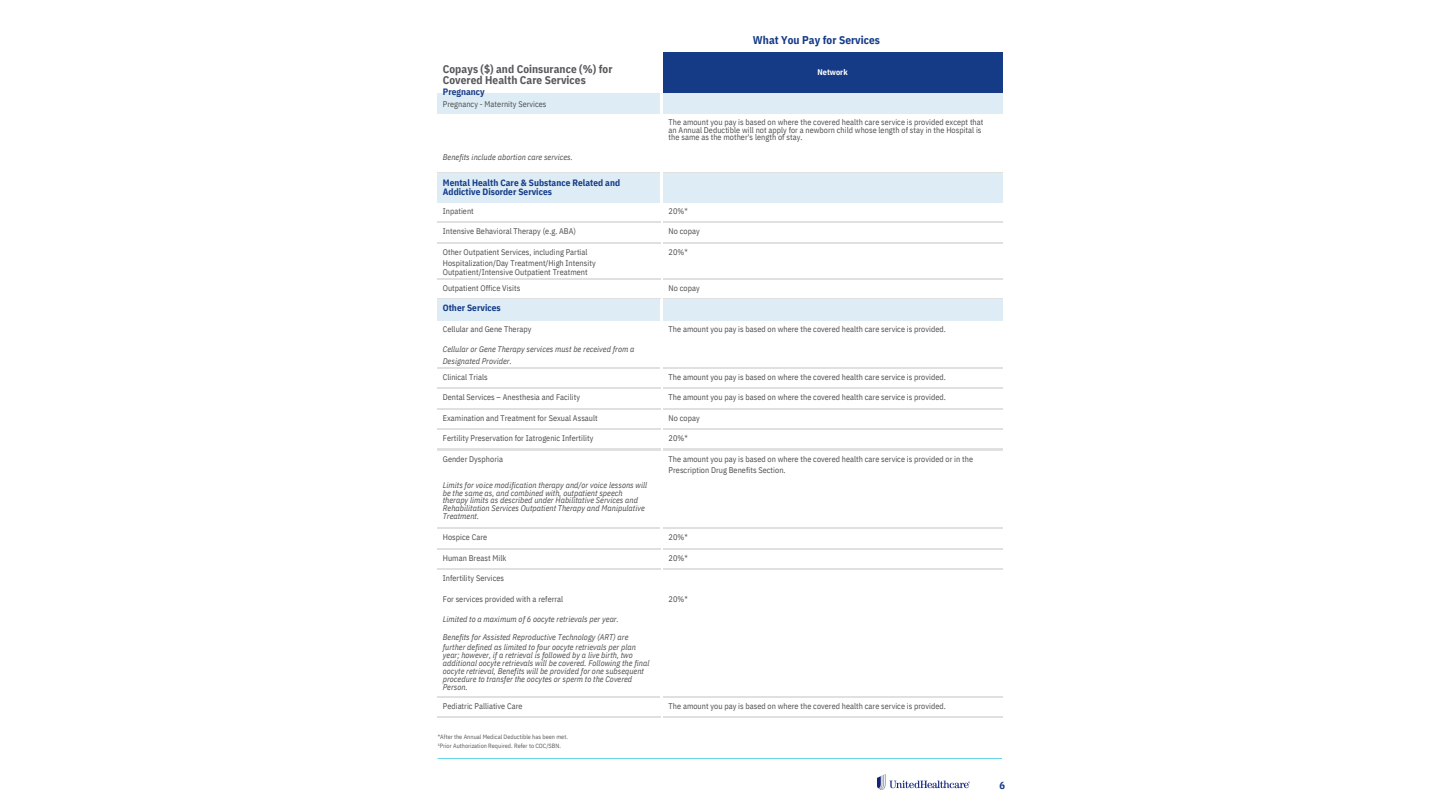
<style>
.page{position:relative;width:1440px;height:810px;background:#fff}
.page>*{position:absolute;margin:0;border:0;box-sizing:border-box;transform-origin:0 0}
.t1{font:700 11.2px/10.7px "IBM Plex Sans Cond";letter-spacing:.005em;color:#58595b}
.t2{font:700 11.2px "IBM Plex Sans Cond";letter-spacing:.005em;color:#153b87}
.t3{font:700 10.2px "IBM Plex Sans Cond";color:#163b87}
.t4{font:700 9.2px/9.2px "IBM Plex Sans Cond";letter-spacing:.005em;color:#153b87}
.t5{font:8.2px/11.5px "IBM Plex Sans Cond";letter-spacing:.005em;color:#4e4d4d}
.t6{font:italic 8.2px/7.7px "IBM Plex Sans Cond";letter-spacing:.005em;color:#4e4d4d}
.t7{font:700 8.2px "IBM Plex Sans Cond";letter-spacing:.005em;color:#fff}
.t8{font:6.1px/9.2px "IBM Plex Sans Cond";letter-spacing:.005em;color:#58595b}
</style>
<div class="page">
<div style="left:664px;top:52px;width:338px;height:41px;background:#153b87"></div>
<div style="left:438px;top:93px;width:223px;height:21px;background:#ddecf5"></div>
<div style="left:664px;top:93px;width:338px;height:21px;background:#ddecf5"></div>
<hr style="left:438px;top:173px;width:223px;height:1px;background:#e0e0e0">
<hr style="left:664px;top:173px;width:338px;height:1px;background:#e0e0e0">
<div style="left:438px;top:174px;width:223px;height:29px;background:#ddecf5"></div>
<div style="left:664px;top:174px;width:338px;height:29px;background:#ddecf5"></div>
<hr style="left:438px;top:222px;width:223px;height:1px;background:#e0e0e0">
<hr style="left:664px;top:222px;width:338px;height:1px;background:#e0e0e0">
<hr style="left:438px;top:242px;width:223px;height:1px;background:#e0e0e0">
<hr style="left:664px;top:242px;width:338px;height:1px;background:#e0e0e0">
<hr style="left:438px;top:278px;width:223px;height:1px;background:#e0e0e0">
<hr style="left:664px;top:278px;width:338px;height:1px;background:#e0e0e0">
<hr style="left:438px;top:299px;width:223px;height:1px;background:#e0e0e0">
<hr style="left:664px;top:299px;width:338px;height:1px;background:#e0e0e0">
<div style="left:438px;top:300px;width:223px;height:20px;background:#ddecf5"></div>
<div style="left:664px;top:300px;width:338px;height:20px;background:#ddecf5"></div>
<hr style="left:438px;top:367px;width:223px;height:1px;background:#e0e0e0">
<hr style="left:664px;top:367px;width:338px;height:1px;background:#e0e0e0">
<hr style="left:438px;top:388px;width:223px;height:1px;background:#e0e0e0">
<hr style="left:664px;top:388px;width:338px;height:1px;background:#e0e0e0">
<hr style="left:438px;top:408px;width:223px;height:1px;background:#e0e0e0">
<hr style="left:664px;top:408px;width:338px;height:1px;background:#e0e0e0">
<hr style="left:438px;top:429px;width:223px;height:1px;background:#e0e0e0">
<hr style="left:664px;top:429px;width:338px;height:1px;background:#e0e0e0">
<hr style="left:438px;top:449px;width:223px;height:1px;background:#e0e0e0">
<hr style="left:664px;top:449px;width:338px;height:1px;background:#e0e0e0">
<hr style="left:438px;top:528px;width:223px;height:1px;background:#e0e0e0">
<hr style="left:664px;top:528px;width:338px;height:1px;background:#e0e0e0">
<hr style="left:438px;top:548px;width:223px;height:1px;background:#e0e0e0">
<hr style="left:664px;top:548px;width:338px;height:1px;background:#e0e0e0">
<hr style="left:438px;top:569px;width:223px;height:1px;background:#e0e0e0">
<hr style="left:664px;top:569px;width:338px;height:1px;background:#e0e0e0">
<hr style="left:438px;top:696px;width:223px;height:1px;background:#e0e0e0">
<hr style="left:664px;top:696px;width:338px;height:1px;background:#e0e0e0">
<hr style="left:438px;top:717px;width:223px;height:1px;background:#e0e0e0">
<hr style="left:664px;top:717px;width:338px;height:1px;background:#e0e0e0">
<img style="left:877px;top:774px;width:93px;height:15px">
<h4 class="t1" style="left:443px;top:64px;width:171px">Copays ($) and Coinsurance (%) for<br>Covered Health Care Services</h4>
<h4 class="t4" style="left:443px;top:87px;width:44px">Pregnancy</h4>
<h4 class="t5" style="left:443px;top:98px;width:105px">Pregnancy - Maternity Services</h4>
<h5 class="t6" style="left:443px;top:153px;width:131px">Benefits include abortion care services.</h5>
<p class="t4" style="left:443px;top:178px;width:179px">Mental Health Care &amp; Substance Related and<br>Addictive Disorder Services</p>
<h5 class="t5" style="left:443px;top:205px;width:33px">Inpatient</h5>
<h3 class="t5" style="left:443px;top:226px;width:135px">Intensive Behavioral Therapy (e.g. ABA)</h3>
<h5 class="t5" style="left:443px;top:246px;width:154px">Other Outpatient Services, including Partial<br>Hospitalization/Day Treatment/High Intensity</h5>
<h5 class="t5" style="left:443px;top:266px;width:146px">Outpatient/Intensive Outpatient Treatment</h5>
<h5 class="t5" style="left:443px;top:282px;width:79px">Outpatient Office Visits</h5>
<h5 class="t5" style="left:443px;top:323px;width:90px">Cellular and Gene Therapy</h5>
<h5 class="t6" style="left:443px;top:343px;width:193px;line-height:11.5px">Cellular or Gene Therapy services must be received from a<br>Designated Provider.</h5>
<h5 class="t5" style="left:443px;top:371px;width:46px">Clinical Trials</h5>
<h5 class="t5" style="left:443px;top:391px;width:139px">Dental Services – Anesthesia and Facility</h5>
<h5 class="t5" style="left:443px;top:412px;width:157px">Examination and Treatment for Sexual Assault</h5>
<h3 class="t5" style="left:443px;top:432px;width:152px">Fertility Preservation for Iatrogenic Infertility</h3>
<h5 class="t5" style="left:443px;top:453px;width:62px">Gender Dysphoria</h5>
<h5 class="t6" style="left:443px;top:481px;width:206px">Limits for voice modification therapy and/or voice lessons will be the same as, and combined with, outpatient speech therapy limits as described under Habilitative Services and Rehabilitation Services Outpatient Therapy and Manipulative Treatment.</h5>
<h5 class="t5" style="left:443px;top:531px;width:46px">Hospice Care</h5>
<h5 class="t5" style="left:443px;top:552px;width:65px">Human Breast Milk</h5>
<h5 class="t5" style="left:443px;top:572px;width:63px">Infertility Services</h5>
<h5 class="t5" style="left:443px;top:593px;width:122px">For services provided with a referral</h5>
<h5 class="t6" style="left:443px;top:610px;width:187px;line-height:17.6px">Limited to a maximum of 6 oocyte retrievals per year.<br>Benefits for Assisted Reproductive Technology (ART) are</h5>
<h5 class="t6" style="left:443px;top:642px;width:195px;line-height:8.4px">further defined as limited to four oocyte retrievals per plan year; however, if a retrieval is followed by a live birth, two</h5>
<h5 class="t6" style="left:443px;top:659px;width:208px;line-height:8.4px">additional oocyte retrievals will be covered. Following the final oocyte retrieval, Benefits will be provided for one subsequent</h5>
<h5 class="t6" style="left:443px;top:675px;width:191px;line-height:8.4px">procedure to transfer the oocytes or sperm to the Covered<br>Person.</h5>
<h5 class="t5" style="left:443px;top:700px;width:81px">Pediatric Palliative Care</h5>
<p class="t4" style="left:443px;top:303px;width:59px">Other Services</p>
<p class="t8" style="left:438px;top:732px;width:132px">*After the Annual Medical Deductible has been met.<br>¹Prior Authorization Required. Refer to COC/SBN.</p>
<h2 class="t2" style="left:753px;top:32px;width:129px">What You Pay for Services</h2>
<h5 class="t7" style="left:818px;top:67px;width:32px">Network</h5>
<p class="t5" style="left:669px;top:118px;width:316px;line-height:7.7px">The amount you pay is based on where the covered health care service is provided except that an Annual Deductible will not apply for a newborn child whose length of stay in the Hospital is the same as the mother's length of stay.</p>
<h5 class="t5" style="left:669px;top:205px;width:21px">20%*</h5>
<h5 class="t5" style="left:669px;top:226px;width:33px">No copay</h5>
<h5 class="t5" style="left:669px;top:246px;width:21px">20%*</h5>
<h5 class="t5" style="left:669px;top:282px;width:33px">No copay</h5>
<h5 class="t5" style="left:669px;top:323px;width:279px">The amount you pay is based on where the covered health care service is provided.</h5>
<h5 class="t5" style="left:669px;top:371px;width:279px">The amount you pay is based on where the covered health care service is provided.</h5>
<h5 class="t5" style="left:669px;top:391px;width:279px">The amount you pay is based on where the covered health care service is provided.</h5>
<h5 class="t5" style="left:669px;top:412px;width:33px">No copay</h5>
<h5 class="t5" style="left:669px;top:432px;width:21px">20%*</h5>
<h5 class="t5" style="left:669px;top:453px;width:306px">The amount you pay is based on where the covered health care service is provided or in the<br>Prescription Drug Benefits Section.</h5>
<h5 class="t5" style="left:669px;top:531px;width:21px">20%*</h5>
<h5 class="t5" style="left:669px;top:552px;width:21px">20%*</h5>
<h5 class="t5" style="left:669px;top:593px;width:21px">20%*</h5>
<h5 class="t5" style="left:669px;top:700px;width:279px">The amount you pay is based on where the covered health care service is provided.</h5>
<p class="t3" style="left:999px;top:779px;width:7px">6</p>
</div>
